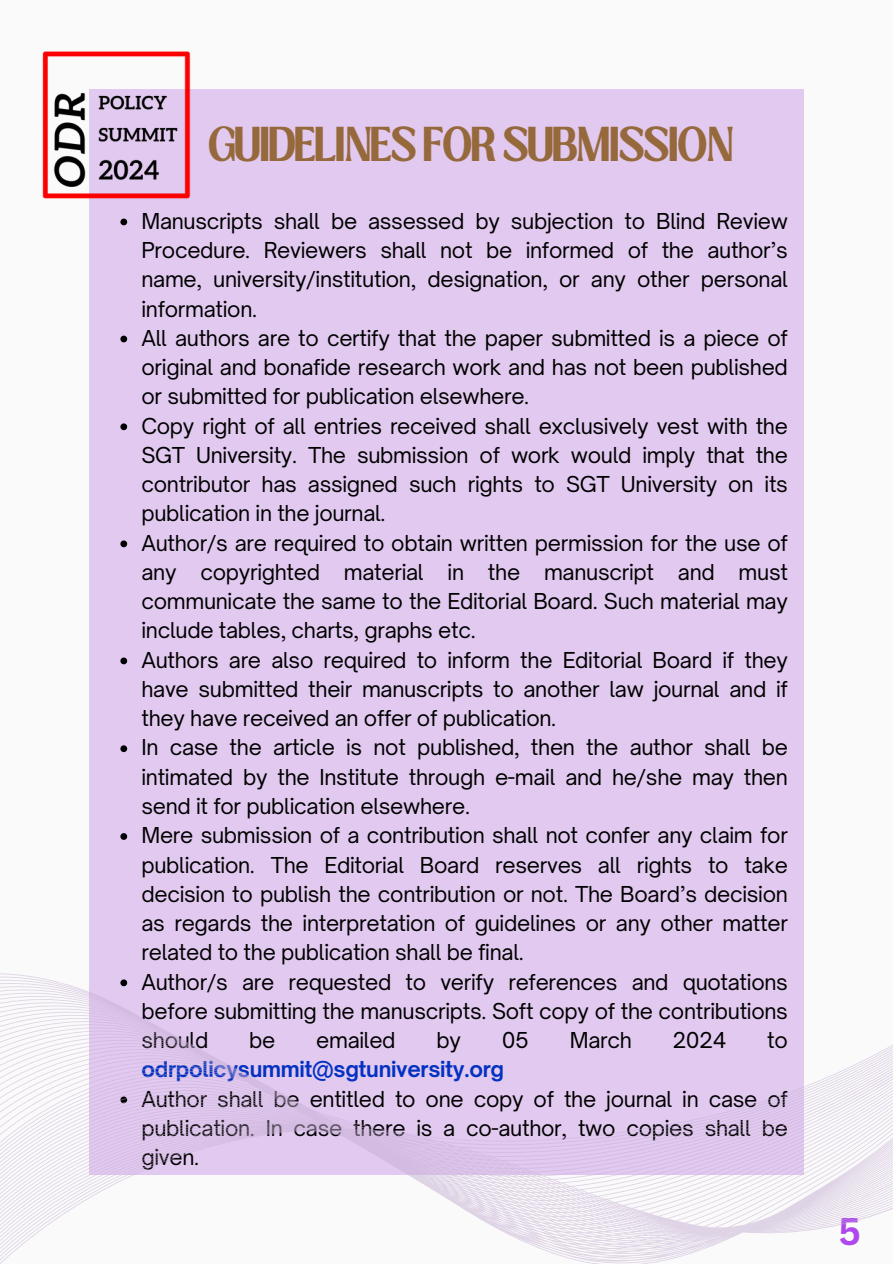
<style>
.page{position:relative;width:893px;height:1264px;background:#fff}
.page>*{position:absolute;margin:0;border:0;box-sizing:border-box;transform-origin:0 0}
.t1{font:700 37.5px "Loubag";letter-spacing:-.05em;color:#96693c}
.t2{font:700 37.5px "Canva Sans";color:#ae48ed}
.t3{font:21px/29.2px "Open Sauce One";letter-spacing:-.015em;color:#000;text-align:justify}
.t4{font:700 21px "Open Sauce One";letter-spacing:-.015em;color:#0331c2}
</style>
<div class="page">
<div style="left:0;top:0;width:892px;height:1263px;background:#fafafa"></div>
<div style="left:89px;top:89px;width:715px;height:1085px;background:#e1c9ef"></div>
<svg style="left:120px;top:218px;width:7px;height:7px"></svg>
<svg style="left:120px;top:335px;width:7px;height:7px"></svg>
<svg style="left:120px;top:423px;width:7px;height:7px"></svg>
<svg style="left:120px;top:540px;width:7px;height:7px"></svg>
<svg style="left:120px;top:657px;width:7px;height:7px"></svg>
<svg style="left:120px;top:745px;width:7px;height:7px"></svg>
<svg style="left:120px;top:833px;width:7px;height:6px"></svg>
<img style="left:42px;top:51px;width:149px;height:148px">
<svg style="left:0;top:973px;width:892px;height:290px"></svg>
<p class="t1" style="left:208px;top:114px;width:527px">GUIDELINES FOR SUBMISSION</p>
<p class="t3" style="left:141px;top:206px;width:648px">Manuscripts shall be assessed by subjection to Blind Review Procedure. Reviewers shall not be informed of the author’s name, university/institution, designation, or any other personal information.</p>
<p class="t3" style="left:141px;top:323px;width:648px">All authors are to certify that the paper submitted is a piece of original and bonafide research work and has not been published or submitted for publication elsewhere.</p>
<p class="t3" style="left:141px;top:411px;width:648px">Copy right of all entries received shall exclusively vest with the SGT University. The submission of work would imply that the contributor has assigned such rights to SGT University on its publication in the journal.</p>
<p class="t3" style="left:141px;top:528px;width:648px">Author/s are required to obtain written permission for the use of any copyrighted material in the manuscript and must communicate the same to the Editorial Board. Such material may include tables, charts, graphs etc.</p>
<p class="t3" style="left:141px;top:645px;width:648px">Authors are also required to inform the Editorial Board if they have submitted their manuscripts to another law journal and if they have received an offer of publication.</p>
<p class="t3" style="left:141px;top:732px;width:648px">In case the article is not published, then the author shall be intimated by the Institute through e-mail and he/she may then send it for publication elsewhere.</p>
<p class="t3" style="left:141px;top:820px;width:648px">Mere submission of a contribution shall not confer any claim for publication. The Editorial Board reserves all rights to take decision to publish the contribution or not. The Board’s decision as regards the interpretation of guidelines or any other matter related to the publication shall be final.</p>
<p class="t3" style="left:141px;top:966px;width:648px">Author/s are requested to verify references and quotations before submitting the manuscripts. Soft copy of the contributions should</p>
<p class="t3" style="left:249px;top:1025px;width:28px">be</p>
<p class="t3" style="left:316px;top:1025px;width:81px">emailed</p>
<p class="t3" style="left:436px;top:1025px;width:26px">by</p>
<p class="t3" style="left:501px;top:1025px;width:29px">05</p>
<p class="t3" style="left:569px;top:1025px;width:64px">March</p>
<p class="t3" style="left:672px;top:1025px;width:55px">2024</p>
<p class="t3" style="left:767px;top:1025px;width:22px">to</p>
<p class="t4" style="left:141px;top:1056px;width:364px">odrpolicysummit@sgtuniversity.org</p>
<p class="t3" style="left:141px;top:1083px;width:648px">Author shall be entitled to one copy of the journal in case of publication. In case there is a co-author, two copies shall be given.</p>
<p class="t2" style="left:838px;top:1204px;width:24px">5</p>
</div>
